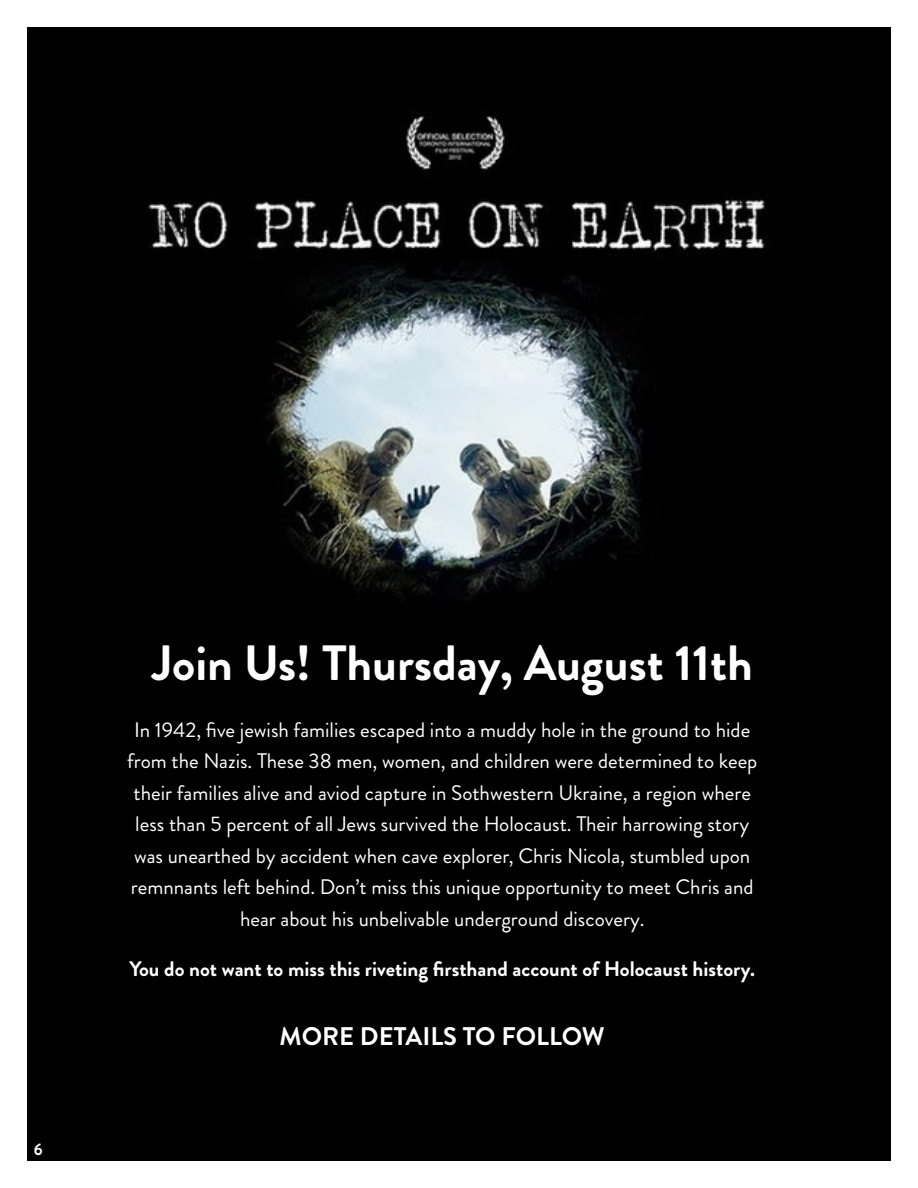
<style>
.page{position:relative;width:918px;height:1188px;background:#fff}
.page>*{position:absolute;margin:0;border:0;box-sizing:border-box;transform-origin:0 0}
.t1{font:700 49.5px "Brandon Grotesque";color:#fff}
.t2{font:700 25.5px "Brandon Grotesque";color:#fff}
.t3{font:21px/31.5px "Brandon Grotesque";color:#fff;text-align:center}
.t4{font:700 21px "Brandon Grotesque";color:#fff}
.t5{font:700 16.5px "Brandon Grotesque";color:#fff}
</style>
<div class="page">
<div style="left:27px;top:1134px;width:864px;height:27px;background:#000"></div>
<div style="left:27px;top:27px;width:864px;height:1109px;background:#000"></div>
<img style="left:148px;top:111px;width:619px;height:488px">
<p class="t5" style="left:34px;top:1138px;width:10px">6</p>
<p class="t1" style="left:152px;top:629px;width:602px">Join Us! Thursday, August 11th</p>
<p class="t3" style="left:127px;top:714px;width:632px">In 1942, five jewish families escaped into a muddy hole in the ground to hide from the Nazis. These 38 men, women, and children were determined to keep their families alive and aviod capture in Sothwestern Ukraine, a region where less than 5 percent of all Jews survived the Holocaust. Their harrowing story was unearthed by accident when cave explorer, Chris Nicola, stumbled upon remnnants left behind. Don’t miss this unique opportunity to meet Chris and hear about his unbelivable underground discovery.</p>
<p class="t4" style="left:129px;top:954px;width:627px">You do not want to miss this riveting firsthand account of Holocaust history.</p>
<p class="t2" style="left:280px;top:1018px;width:327px">MORE DETAILS TO FOLLOW</p>
</div>
